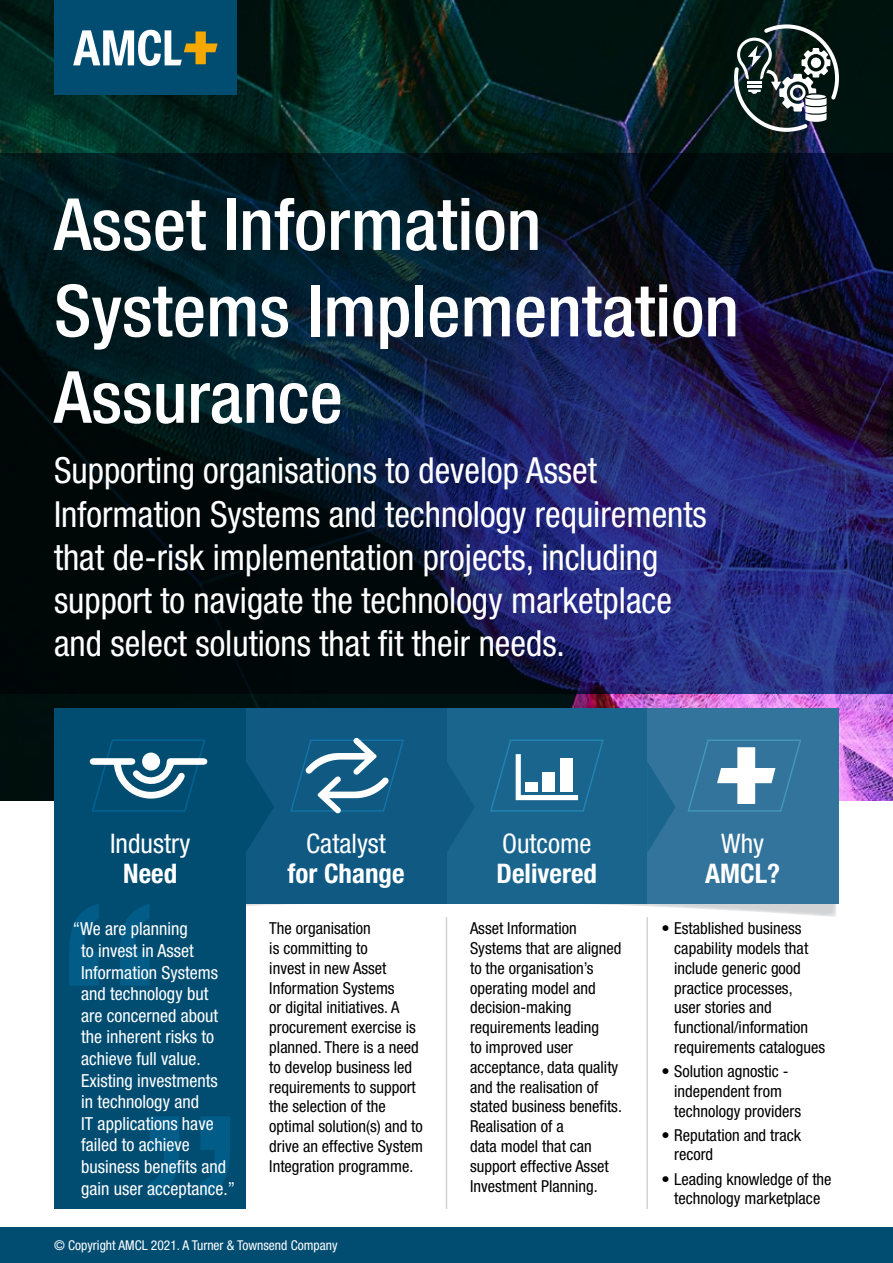
<style>
.page{position:relative;width:893px;height:1263px;background:#fff}
.page>*{position:absolute;margin:0;border:0;box-sizing:border-box;transform-origin:0 0}
.t1{font:500 condensed 72px/86.4px "Helvetica Neue";color:#fff}
.t2{font:condensed 36px/43.2px "Helvetica Neue";color:#fff}
.t3{font:700 condensed 27px "Helvetica Neue";color:#fff}
.t4{font:condensed 27px "Helvetica Neue";color:#fff}
.t5{font:condensed 18px/21.6px "Helvetica Neue";color:#fff}
.t6{font:condensed 16.5px/19.8px "Helvetica Neue";color:#000}
.t7{font:condensed 13.5px "Helvetica Neue";color:#fff}
</style>
<div class="page">
<img style="left:0;top:0;width:893px;height:800px">
<div style="left:0;top:1227px;width:893px;height:36px;background:#014d72"></div>
<div style="left:54px;top:708px;width:192px;height:501px;background:#014d72"></div>
<div style="left:446px;top:708px;width:201px;height:196px;background:#1a658e"></div>
<div style="left:647px;top:708px;width:192px;height:196px;background:#33749c"></div>
<div style="left:246px;top:708px;width:200px;height:196px;background:#0f5982"></div>
<svg style="left:490px;top:739px;width:114px;height:73px"></svg>
<svg style="left:688px;top:739px;width:113px;height:73px"></svg>
<svg style="left:290px;top:737px;width:114px;height:76px"></svg>
<svg style="left:90px;top:739px;width:117px;height:73px"></svg>
<hr style="left:446px;top:917px;width:1px;height:292px;background:#d1d3d4">
<hr style="left:646px;top:917px;width:2px;height:292px;background:#d1d3d4">
<svg style="left:69px;top:904px;width:81px;height:82px"></svg>
<svg style="left:150px;top:1116px;width:80px;height:81px"></svg>
<svg style="left:246px;top:763px;width:28px;height:88px"></svg>
<svg style="left:446px;top:761px;width:28px;height:91px"></svg>
<svg style="left:647px;top:762px;width:28px;height:90px"></svg>
<div style="left:54px;top:0;width:183px;height:95px;background:#014d72"></div>
<svg style="left:73px;top:30px;width:145px;height:36px"></svg>
<svg style="left:0;top:153px;width:893px;height:540px;background:#0d1837"></svg>
<img style="left:734px;top:24px;width:105px;height:108px">
<div style="left:811px;top:58px;width:10px;height:10px;background:#fff;border-radius:50%"></div>
<h1 class="t1" style="left:54px;top:180px;width:687px">Asset Information<br>Systems Implementation<br>Assurance</h1>
<p class="t2" style="left:54px;top:449px;width:654px">Supporting organisations to develop Asset Information Systems and technology requirements that de-risk implementation projects, including support to navigate the technology marketplace and select solutions that fit their needs.</p>
<h3 class="t4" style="left:110px;top:827px;width:82px">Industry</h3>
<h3 class="t3" style="left:123px;top:857px;width:55px">Need</h3>
<h3 class="t4" style="left:306px;top:827px;width:81px">Catalyst</h3>
<h3 class="t3" style="left:288px;top:857px;width:118px">for Change</h3>
<h3 class="t4" style="left:502px;top:827px;width:91px">Outcome</h3>
<h3 class="t3" style="left:497px;top:857px;width:102px">Delivered</h3>
<h3 class="t4" style="left:721px;top:827px;width:44px">Why</h3>
<h3 class="t3" style="left:705px;top:857px;width:76px">AMCL?</h3>
<p class="t5" style="left:81px;top:918px;width:155px;text-indent:-8px">“We are planning<br>to invest in Asset<br>Information Systems and technology but<br>are concerned about the inherent risks to achieve full value.<br>Existing investments<br>in technology and<br>IT applications have failed to achieve business benefits and gain user acceptance.”</p>
<p class="t6" style="left:269px;top:918px;width:155px">The organisation<br>is committing to<br>invest in new Asset<br>Information Systems<br>or digital initiatives. A procurement exercise is planned. There is a need to develop business led requirements to support the selection of the optimal solution(s) and to drive an effective System<br>Integration programme.</p>
<p class="t6" style="left:470px;top:918px;width:153px">Asset Information<br>Systems that are aligned to the organisation’s operating model and decision-making requirements leading<br>to improved user acceptance, data quality and the realisation of stated business benefits.<br>Realisation of a<br>data model that can support effective Asset<br>Investment Planning.</p>
<p class="t6" style="left:674px;top:918px;width:153px;text-indent:-13px">• Established business capability models that include generic good practice processes,<br>user stories and functional/information requirements catalogues</p>
<p class="t6" style="left:674px;top:1061px;width:128px;text-indent:-13px">• Solution agnostic - independent from technology providers</p>
<p class="t6" style="left:674px;top:1125px;width:128px;text-indent:-13px">• Reputation and track record</p>
<p class="t6" style="left:661px;top:1169px;width:172px;text-align:center">• Leading knowledge of the technology marketplace</p>
<p class="t7" style="left:54px;top:1237px;width:285px">© Copyright AMCL 2021. A Turner &amp; Townsend Company</p>
</div>
